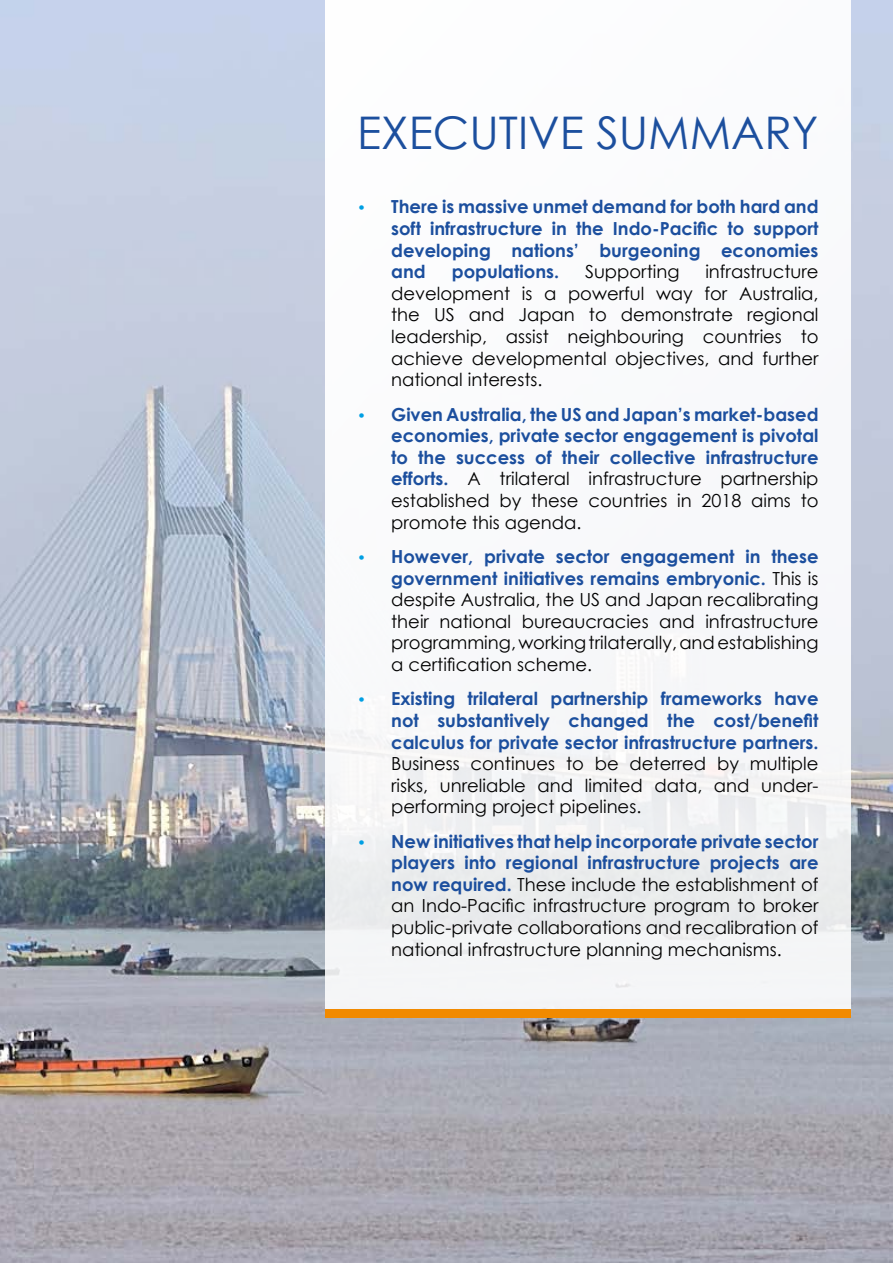
<style>
.page{position:relative;width:893px;height:1263px;background:#fff}
.page>*{position:absolute;margin:0;border:0;box-sizing:border-box;transform-origin:0 0}
.Heading_1{font:45px "Century Gothic";color:#1c4f9e}
.t1{font:18px/21.6px "Century Gothic";color:#000;text-align:justify}
.t2{font:700 18px/21.6px "Century Gothic";color:#1c4f9e;text-align:justify}
.s1{font-size:15px;color:#009fe3}
.s2{font-weight:400;color:#000}
.s3{font-weight:700;font-size:15px;color:#009fe3}
.s4{font-weight:700;color:#1c4f9e}
</style>
<div class="page">
<img style="left:0;top:0;width:893px;height:1263px">
<div style="left:325px;top:0;width:525px;height:1012px;background:#fff"></div>
<div style="left:325px;top:1009px;width:525px;height:8px;background:#f18a00"></div>
<p class="Heading_1" style="left:357px;top:101px;width:463px">EXECUTIVE SUMMARY</p>
<p class="t2" style="left:391px;top:195px;width:429px;text-indent:-34px"><span class="s1">•</span> There is massive unmet demand for both hard and soft infrastructure in the Indo-Pacific to support developing nations’ burgeoning economies and</p>
<p class="t1" style="left:391px;top:261px;width:429px;text-indent:314px">infrastructure development is a powerful way for Australia, the US and Japan to demonstrate regional leadership, assist neighbouring countries to achieve developmental objectives, and further national interests.</p>
<p class="t2" style="left:391px;top:402px;width:429px;text-indent:-34px"><span class="s1">•</span> Given Australia, the US and Japan’s market-based economies, private sector engagement is pivotal to the success of their collective infrastructure efforts. <span class="s2">A trilateral infrastructure partnership established by these countries in 2018 aims to promote this agenda.</span></p>
<p class="t1" style="left:391px;top:545px;width:429px;text-indent:-34px"><span class="s3">•</span> <span class="s4">However, private sector engagement in these government initiatives remains embryonic.</span> This is despite Australia, the US and Japan recalibrating their national bureaucracies and infrastructure programming, working trilaterally, and establishing a certification scheme.</p>
<p class="t2" style="left:391px;top:687px;width:429px;text-indent:-34px"><span class="s1">•</span> Existing trilateral partnership frameworks have not substantively changed the cost/benefit calculus for private sector infrastructure partners.<br><span class="s2">Business continues to be deterred by multiple risks, unreliable and limited data, and under&shy;performing project pipelines.</span></p>
<p class="t1" style="left:391px;top:830px;width:429px;text-indent:-34px"><span class="s3">•</span> <span class="s4">New initiatives that help incorporate private sector players into regional infrastructure projects are now required.</span> These include the establishment of an Indo-Pacific infrastructure program to broker public-private collaborations and recalibration of national infrastructure planning mechanisms.</p>
<p class="t2" style="left:452px;top:260px;width:109px">populations.</p>
<p class="t1" style="left:585px;top:261px;width:96px">Supporting</p>
</div>
